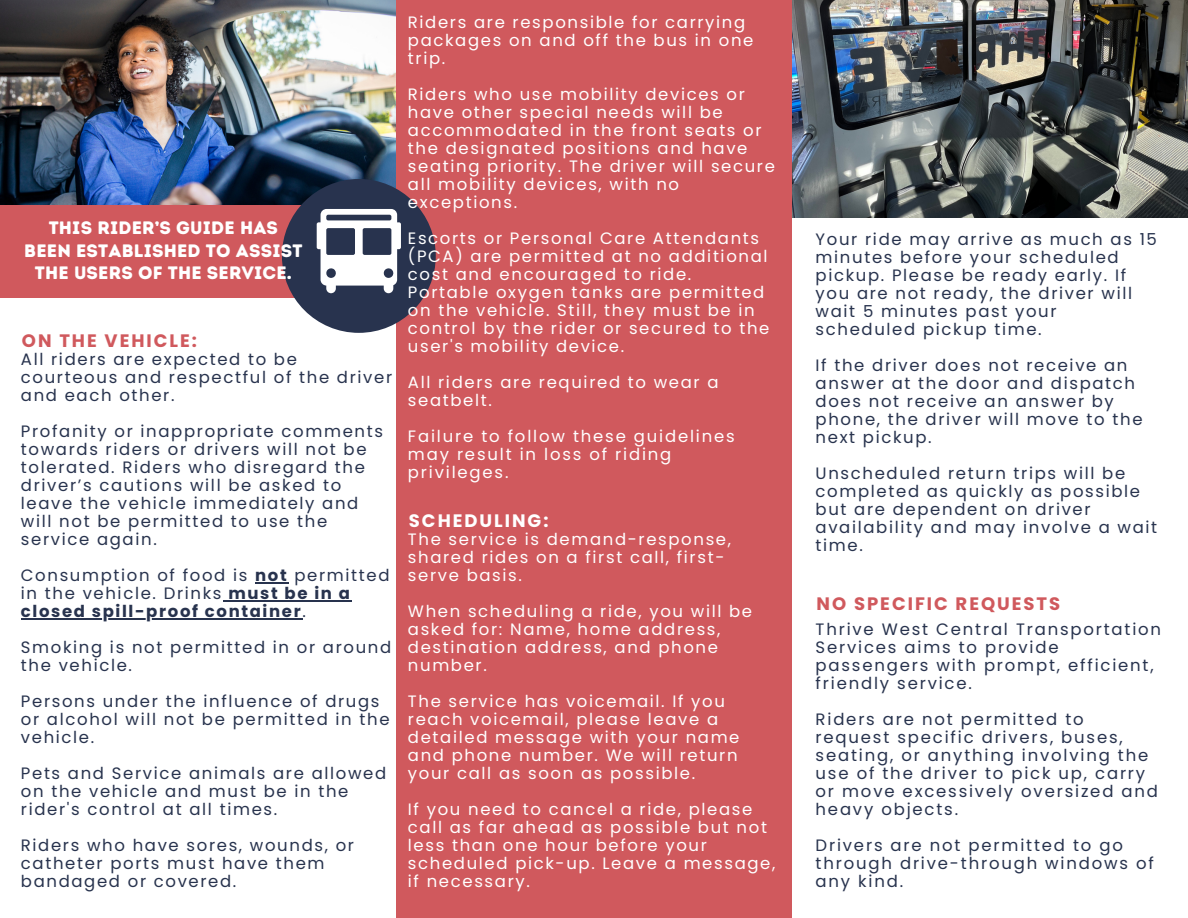
<style>
.page{position:relative;width:1188px;height:918px;background:#fff}
.page>*{position:absolute;margin:0;border:0;box-sizing:border-box;transform-origin:0 0}
.t1{font:18px/22.5px "Intro Rust Base";letter-spacing:.01em;color:#fff;text-align:center}
.t2{font:700 18px "Poppins";letter-spacing:.11em;color:#d0595d}
.t3{font:700 18px "Poppins";letter-spacing:.11em;color:#fff}
.t4{font:16.5px/18px "Poppins";letter-spacing:.1em;color:#28334e}
.t5{font:16.5px/18px "Poppins";letter-spacing:.1em;color:#fff}
.s1{font-weight:700}
</style>
<div class="page">
<img style="left:792px;top:0;width:396px;height:218px">
<img style="left:0;top:0;width:396px;height:205px">
<div style="left:0;top:205px;width:359px;height:92px;background:#d0595d"></div>
<div style="left:396px;top:0;width:396px;height:918px;background:#d0595d"></div>
<div style="left:282px;top:179px;width:154px;height:154px;background:#28334e;border-radius:50%"></div>
<svg style="left:317px;top:209px;width:84px;height:84px"></svg>
<hr style="left:255px;top:582px;width:33px;height:1px;background:#28334e">
<hr style="left:223px;top:600px;width:129px;height:1px;background:#28334e">
<hr style="left:21px;top:618px;width:281px;height:1px;background:#28334e">
<p class="t1" style="left:24px;top:217px;width:280px">THIS RIDER’S GUIDE HAS<br>BEEN ESTABLISHED TO ASSIST<br>THE USERS OF THE SERVICE.</p>
<p class="t2" style="left:22px;top:328px;width:177px">ON THE VEHICLE:</p>
<p class="t4" style="left:21px;top:350px;width:373px">All riders are expected to be courteous and respectful of the driver and each other.</p>
<p class="t4" style="left:21px;top:422px;width:364px">Profanity or inappropriate comments towards riders or drivers will not be tolerated. Riders who disregard the driver’s cautions will be asked to leave the vehicle immediately and will not be permitted to use the service again.</p>
<p class="t4" style="left:21px;top:566px;width:370px">Consumption of food is <span class="s1">not</span> permitted in the vehicle. Drinks <span class="s1">must be in a</span></p>
<p class="t4" style="left:21px;top:593px;width:372px;line-height:36px"><span class="s1">closed spill-proof container</span>.<br>Smoking is not permitted in or around</p>
<p class="t4" style="left:21px;top:647px;width:360px;line-height:36px">the vehicle.<br>Persons under the influence of drugs</p>
<p class="t4" style="left:21px;top:710px;width:370px">or alcohol will not be permitted in the vehicle.</p>
<h1 class="t4" style="left:21px;top:764px;width:367px">Pets and Service animals are allowed on the vehicle and must be in the rider's control at all times.</h1>
<p class="t4" style="left:21px;top:836px;width:335px">Riders who have sores, wounds, or catheter ports must have them bandaged or covered.</p>
<p class="t5" style="left:408px;top:13px;width:347px">Riders are responsible for carrying packages on and off the bus in one trip.</p>
<p class="t5" style="left:408px;top:85px;width:369px">Riders who use mobility devices or have other special needs will be accommodated in the front seats or the designated positions and have seating priority. The driver will secure all mobility devices, with no exceptions.</p>
<p class="t5" style="left:408px;top:229px;width:361px">Escorts or Personal Care Attendants (PCA) are permitted at no additional cost and encouraged to ride.</p>
<p class="t5" style="left:408px;top:283px;width:363px">Portable oxygen tanks are permitted on the vehicle. Still, they must be in control by the rider or secured to the user's mobility device.</p>
<p class="t5" style="left:408px;top:373px;width:312px">All riders are required to wear a seatbelt.</p>
<h1 class="t5" style="left:408px;top:427px;width:328px">Failure to follow these guidelines may result in loss of riding privileges.</h1>
<p class="t3" style="left:409px;top:508px;width:141px">SCHEDULING:</p>
<p class="t5" style="left:408px;top:530px;width:325px">The service is demand-response, shared rides on a first call, first&shy;serve basis.</p>
<p class="t5" style="left:408px;top:602px;width:346px">When scheduling a ride, you will be asked for: Name, home address, destination address, and phone number.</p>
<p class="t5" style="left:408px;top:692px;width:333px">The service has voicemail. If you reach voicemail, please leave a detailed message with your name and phone number. We will return your call as soon as possible.</p>
<p class="t5" style="left:408px;top:800px;width:369px">If you need to cancel a ride, please call as far ahead as possible but not less than one hour before your scheduled pick-up. Leave a message, if necessary.</p>
<p class="t4" style="left:816px;top:230px;width:343px">Your ride may arrive as much as 15 minutes before your scheduled pickup. Please be ready early. If you are not ready, the driver will wait 5 minutes past your scheduled pickup time.</p>
<p class="t4" style="left:816px;top:356px;width:328px">If the driver does not receive an answer at the door and dispatch does not receive an answer by phone, the driver will move to the next pickup.</p>
<p class="t4" style="left:816px;top:464px;width:343px">Unscheduled return trips will be completed as quickly as possible but are dependent on driver availability and may involve a wait time.</p>
<p class="t2" style="left:817px;top:591px;width:245px">NO SPECIFIC REQUESTS</p>
<p class="t4" style="left:816px;top:620px;width:347px">Thrive West Central Transportation<br>Services aims to provide passengers with prompt, efficient, friendly service.</p>
<h1 class="t4" style="left:816px;top:710px;width:344px">Riders are not permitted to request specific drivers, buses, seating, or anything involving the use of the driver to pick up, carry or move excessively oversized and heavy objects.</h1>
<p class="t4" style="left:816px;top:836px;width:340px">Drivers are not permitted to go through drive-through windows of any kind.</p>
</div>
